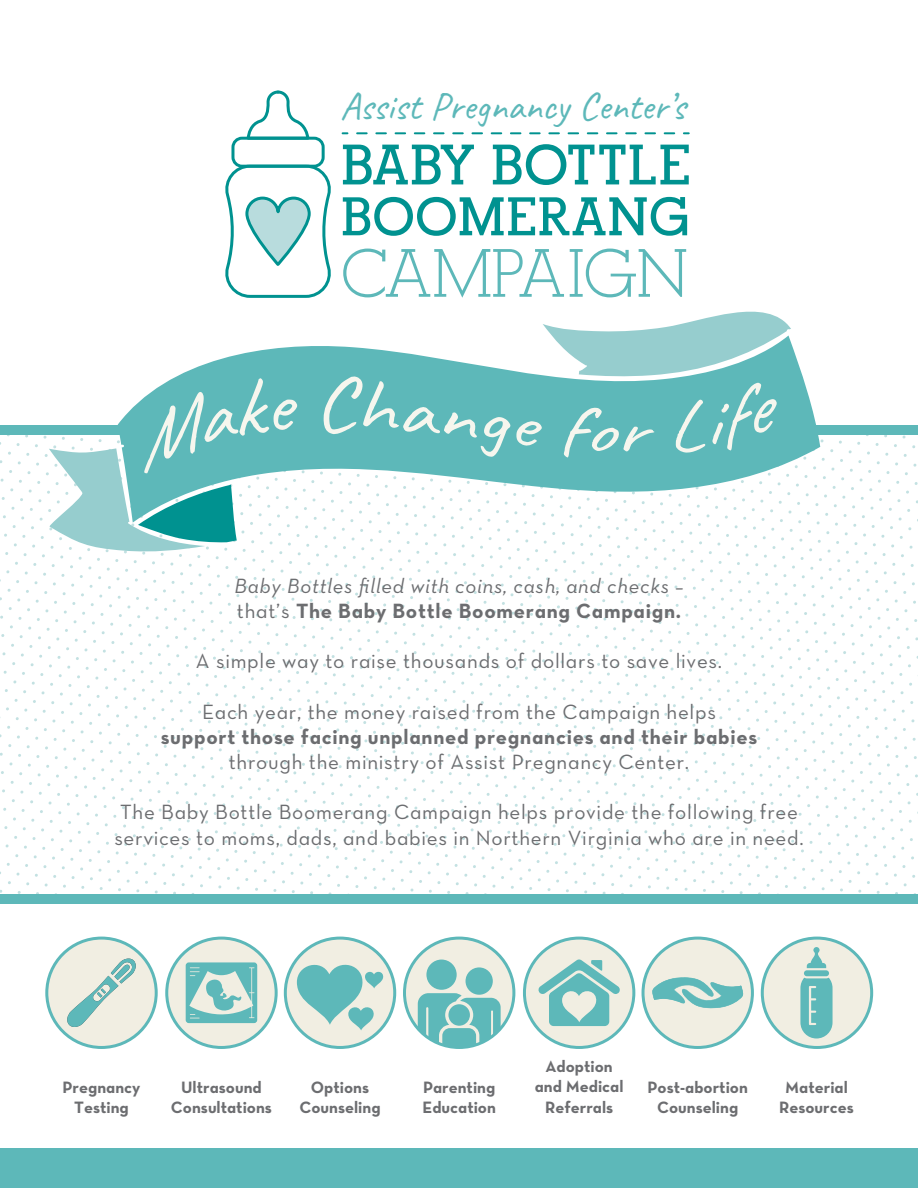
<style>
.page{position:relative;width:918px;height:1188px;background:#fff}
.page>*{position:absolute;margin:0;border:0;box-sizing:border-box;transform-origin:0 0}
.t1{font:66.75px "Alexandria FLF";color:#5db8b9}
.t2{font:700 55.8px "Alexandria FLF";color:#009290}
.t3{font:700 53.25px "Alexandria FLF";color:#009290}
.t4{font:39.3px "Caveat";color:#5db8b9}
.t5{font:21px/25.2px "Neutra Text Book Alt";letter-spacing:.035em;color:#6c6d70}
.t6{font:21px "Neutra Text Bold Alt";letter-spacing:.035em;color:#6c6d70}
.t7{font:21px "Neutra Text Book Italic Alt";letter-spacing:.035em;color:#6c6d70}
.t8{font:16.8px/20.1px "Neutra Text Bold Alt";color:#6c6d70;text-align:center}
.s1{font-family:"Neutra Text Book Alt"}
</style>
<div class="page">
<svg style="left:358px;top:623px;width:560px;height:271px"></svg>
<div style="left:762px;top:938px;width:110px;height:109px;background:#f1eee2;border-radius:50%"></div>
<div style="left:761px;top:937px;width:112px;height:112px;border:3px solid #5db8b9;border-radius:50%"></div>
<svg style="left:807px;top:947px;width:19px;height:21px"></svg>
<svg style="left:800px;top:978px;width:33px;height:61px;background:#76c1bf"></svg>
<div style="left:804px;top:970px;width:25px;height:6px;background:#5db8b9;border-radius:3px"></div>
<div style="left:643px;top:938px;width:109px;height:109px;background:#f1eee2;border-radius:50%"></div>
<div style="left:642px;top:937px;width:112px;height:112px;border:3px solid #5db8b9;border-radius:50%"></div>
<svg style="left:652px;top:977px;width:92px;height:31px"></svg>
<div style="left:524px;top:938px;width:110px;height:109px;background:#f1eee2;border-radius:50%"></div>
<div style="left:523px;top:937px;width:112px;height:112px;border:3px solid #5db8b9;border-radius:50%"></div>
<svg style="left:538px;top:959px;width:82px;height:67px"></svg>
<div style="left:405px;top:938px;width:109px;height:109px;background:#f1eee2;border-radius:50%"></div>
<div style="left:403px;top:937px;width:112px;height:112px;border:3px solid #5db8b9;border-radius:50%"></div>
<div style="left:426px;top:960px;width:31px;height:30px;background:#5db8b9;border-radius:50%"></div>
<svg style="left:418px;top:967px;width:83px;height:80px"></svg>
<div style="left:285px;top:938px;width:110px;height:109px;background:#f1eee2;border-radius:50%"></div>
<div style="left:284px;top:937px;width:112px;height:112px;border:3px solid #5db8b9;border-radius:50%"></div>
<svg style="left:297px;top:958px;width:87px;height:72px"></svg>
<div style="left:167px;top:938px;width:109px;height:109px;background:#f1eee2;border-radius:50%"></div>
<div style="left:165px;top:937px;width:113px;height:112px;border:3px solid #5db8b9;border-radius:50%"></div>
<svg style="left:186px;top:962px;width:71px;height:61px"></svg>
<div style="left:47px;top:938px;width:109px;height:109px;background:#f1eee2;border-radius:50%"></div>
<div style="left:45px;top:937px;width:113px;height:112px;border:3px solid #5db8b9;border-radius:50%"></div>
<svg style="left:67px;top:959px;width:69px;height:68px"></svg>
<svg style="left:357px;top:132px;width:332px;height:2px"></svg>
<div style="left:231px;top:137px;width:94px;height:31px;border:3px solid #009290;border-radius:9px"></div>
<svg style="left:245px;top:90px;width:66px;height:51px"></svg>
<div style="left:0;top:425px;width:918px;height:10px;background:#5db8b9"></div>
<div style="left:0;top:1149px;width:918px;height:39px;background:#5db8b9"></div>
<div style="left:0;top:894px;width:918px;height:10px;background:#5db8b9"></div>
<svg style="left:791px;top:343px;width:29px;height:180px"></svg>
<svg style="left:49px;top:163px;width:742px;height:390px"></svg>
<h3 class="t4" style="left:340px;top:81px;width:346px">Assist Pregnancy Center’s</h3>
<h2 class="t2" style="left:341px;top:135px;width:352px">BABY BOTTLE</h2>
<h3 class="t3" style="left:341px;top:188px;width:350px">BOOMERANG</h3>
<h1 class="t1" style="left:341px;top:237px;width:348px">CAMPAIGN</h1>
<p class="t7" style="left:234px;top:573px;width:451px">Baby Bottles filled with coins, cash, and checks –</p>
<p class="t6" style="left:237px;top:598px;width:446px"><span class="s1">that’s</span> The Baby Bottle Boomerang Campaign.</p>
<p class="t5" style="left:196px;top:648px;width:528px">A simple way to raise thousands of dollars to save lives.</p>
<p class="t5" style="left:202px;top:698px;width:515px">Each year, the money raised from the Campaign helps</p>
<p class="t6" style="left:161px;top:724px;width:598px">support those facing unplanned pregnancies and their babies</p>
<p class="t5" style="left:229px;top:749px;width:462px">through the ministry of Assist Pregnancy Center.</p>
<p class="t5" style="left:114px;top:799px;width:691px">The Baby Bottle Boomerang Campaign helps provide the following free services to moms, dads, and babies in Northern Virginia who are in need.</p>
<p class="t8" style="left:63px;top:1077px;width:79px">Pregnancy<br>Testing</p>
<p class="t8" style="left:171px;top:1077px;width:102px">Ultrasound<br>Consultations</p>
<p class="t8" style="left:299px;top:1077px;width:83px">Options<br>Counseling</p>
<p class="t8" style="left:422px;top:1077px;width:75px;text-align:left">Parenting<br>Education</p>
<p class="t8" style="left:535px;top:1056px;width:90px">Adoption and Medical<br>Referrals</p>
<p class="t8" style="left:648px;top:1077px;width:102px">Post-abortion<br>Counseling</p>
<p class="t8" style="left:779px;top:1077px;width:76px">Material<br>Resources</p>
</div>
